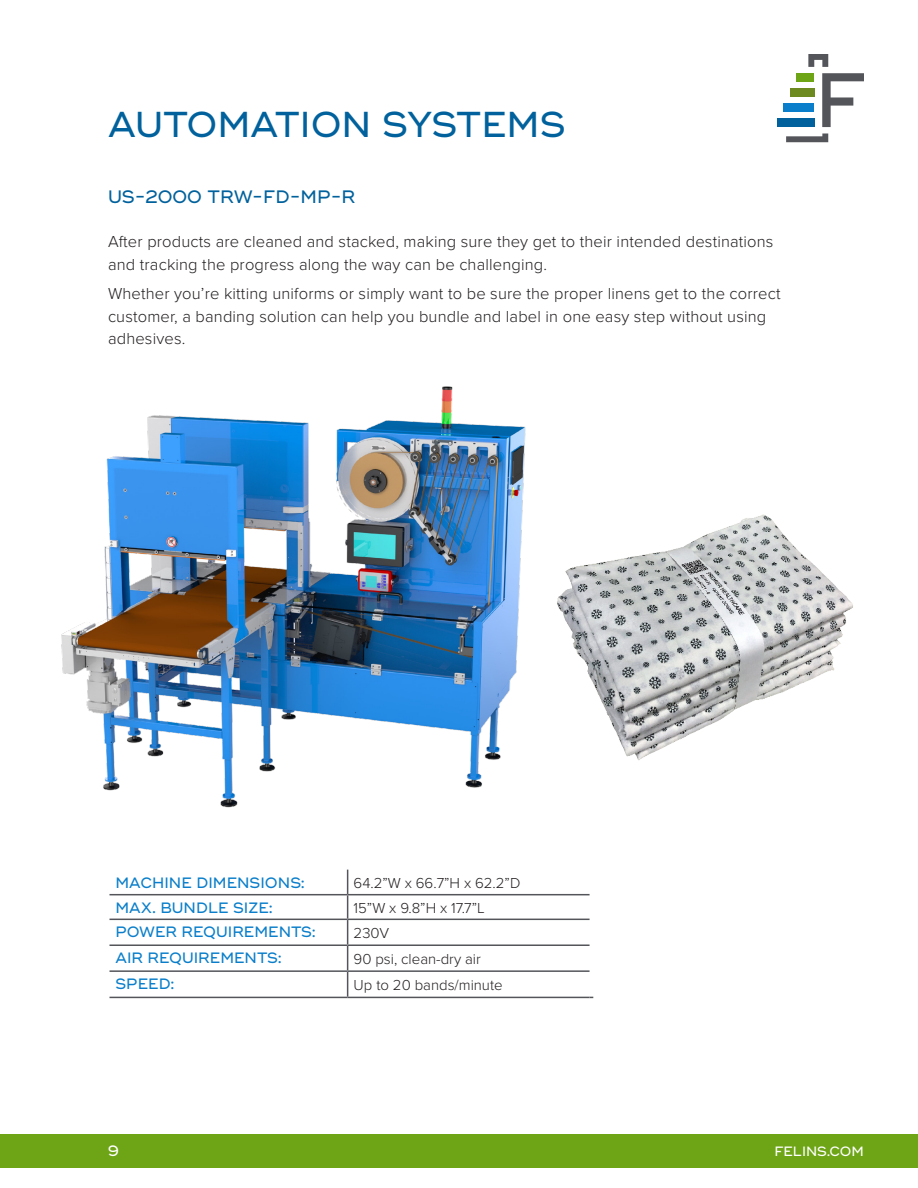
<style>
.page{position:relative;width:918px;height:1188px;background:#fff}
.page>*{position:absolute;margin:0;border:0;box-sizing:border-box;transform-origin:0 0}
.t1{font:500 36px "Ridley Grotesk";color:#00619c}
.t2{font:500 18px "Ridley Grotesk";color:#00619c}
.t3{font:300 16.5px/22.5px "Proxima Nova";letter-spacing:.01em;color:#231f20}
.t4{font:300 15px "Proxima Nova";color:#231f20}
.t5{font:500 15px "Ridley Grotesk";color:#0a7eca}
.t6{font:500 15px "Ridley Grotesk";color:#fff}
.t7{font:500 13.5px "Ridley Grotesk";color:#fff}
</style>
<div class="page">
<div style="left:0;top:1134px;width:918px;height:34px;background:#6ea516"></div>
<div style="left:777px;top:119px;width:37px;height:8px;background:#00619c"></div>
<div style="left:784px;top:103px;width:30px;height:9px;background:#0a7eca"></div>
<div style="left:790px;top:88px;width:24px;height:9px;background:#6c8a1f"></div>
<div style="left:796px;top:73px;width:18px;height:9px;background:#6ea516"></div>
<svg style="left:786px;top:133px;width:42px;height:9px"></svg>
<svg style="left:808px;top:54px;width:20px;height:13px"></svg>
<svg style="left:822px;top:73px;width:42px;height:54px"></svg>
<hr style="left:110px;top:919px;width:238px;height:1px;background:#54555a">
<hr style="left:348px;top:919px;width:242px;height:1px;background:#54555a">
<hr style="left:110px;top:944px;width:238px;height:2px;background:#54555a">
<hr style="left:348px;top:944px;width:242px;height:2px;background:#54555a">
<hr style="left:110px;top:970px;width:238px;height:2px;background:#54555a">
<hr style="left:348px;top:970px;width:242px;height:2px;background:#54555a">
<hr style="left:110px;top:997px;width:238px;height:1px;background:#54555a">
<hr style="left:348px;top:997px;width:242px;height:1px;background:#54555a">
<svg style="left:347px;top:870px;width:1px;height:127px"></svg>
<hr style="left:110px;top:894px;width:238px;height:1px;background:#54555a">
<hr style="left:348px;top:894px;width:242px;height:1px;background:#54555a">
<img style="left:61px;top:386px;width:465px;height:422px">
<img style="left:557px;top:514px;width:296px;height:246px">
<p class="t1" style="left:108px;top:103px;width:459px">AUTOMATION SYSTEMS</p>
<p class="t2" style="left:108px;top:186px;width:249px">US-2000 TRW-FD-MP-R</p>
<p class="t3" style="left:108px;top:230px;width:667px">After products are cleaned and stacked, making sure they get to their intended destinations and tracking the progress along the way can be challenging.</p>
<p class="t3" style="left:108px;top:282px;width:674px">Whether you’re kitting uniforms or simply want to be sure the proper linens get to the correct customer, a banding solution can help you bundle and label in one easy step without using adhesives.</p>
<p class="t5" style="left:116px;top:873px;width:191px">MACHINE DIMENSIONS:</p>
<p class="t4" style="left:354px;top:872px;width:168px">64.2”W x 66.7”H x 62.2”D</p>
<p class="t5" style="left:116px;top:898px;width:159px">MAX. BUNDLE SIZE:</p>
<p class="t4" style="left:354px;top:897px;width:133px">15”W x 9.8”H x 17.7”L</p>
<p class="t5" style="left:116px;top:923px;width:202px">POWER REQUIREMENTS:</p>
<p class="t4" style="left:354px;top:922px;width:37px">230V</p>
<p class="t5" style="left:116px;top:949px;width:168px">AIR REQUIREMENTS:</p>
<p class="t4" style="left:354px;top:948px;width:129px">90 psi, clean-dry air</p>
<p class="t5" style="left:116px;top:975px;width:60px">SPEED:</p>
<p class="t4" style="left:354px;top:974px;width:151px">Up to 20 bands/minute</p>
<p class="t6" style="left:108px;top:1141px;width:12px">9</p>
<p class="t7" style="left:774px;top:1143px;width:91px">FELINS.COM</p>
</div>
